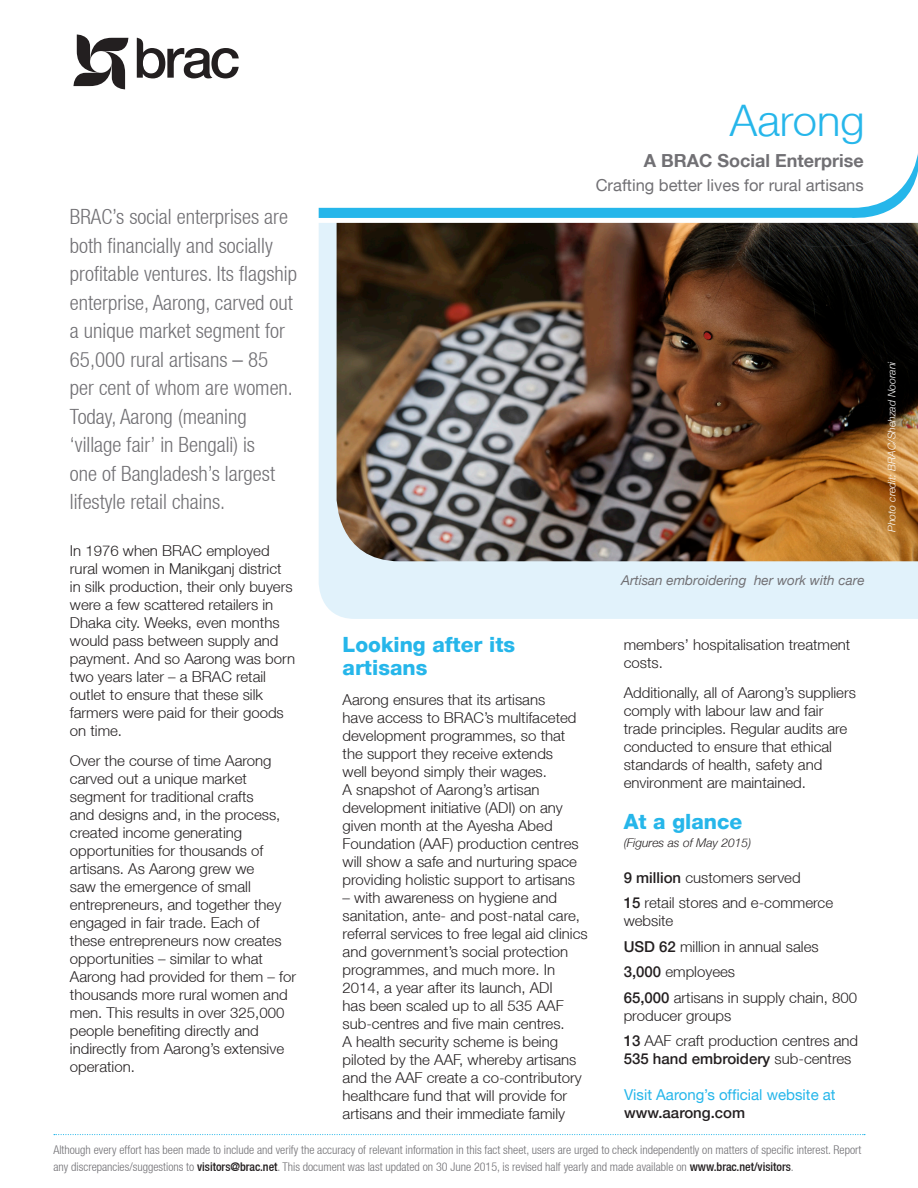
<style>
.page{position:relative;width:918px;height:1188px;background:#fff}
.page>*{position:absolute;margin:0;border:0;box-sizing:border-box;transform-origin:0 0}
.t1{font:300 43.5px "Helvetica Neue LT";color:#26b6ea}
.t2{font:300 condensed 21px/28.5px "Helvetica Neue LT";color:#717074}
.t3{font:800 21px/22.5px "Helvetica Neue LT";color:#26b6ea}
.t4{font:700 18px "Helvetica Neue LT";color:#717074}
.t5{font:16.5px "Helvetica Neue LT";color:#717074}
.t6{font:300 15px/18px "Helvetica Neue LT";color:#231f20}
.t7{font:15px/18px "Helvetica Neue LT";color:#26b6ea}
.t8{font:italic 13.5px "Helvetica Neue LT";color:#717074}
.t9{font:300 condensed 12px/16.5px "Helvetica Neue LT";color:#717074}
.t10{font:italic 300 12px "Helvetica Neue LT";color:#231f20}
.t11{font:italic 300 10.5px "Helvetica Neue LT";color:#fff}
.s1{font-weight:500}
.s2{font-weight:500;color:#231f20}
</style>
<div class="page">
<svg style="left:54px;top:1134px;width:811px;height:1px"></svg>
<div style="left:319px;top:223px;width:599px;height:396px;background:#e1f2fb"></div>
<svg style="left:73px;top:35px;width:55px;height:54px"></svg>
<svg style="left:137px;top:38px;width:102px;height:40px"></svg>
<img style="left:337px;top:223px;width:581px;height:338px">
<svg style="left:319px;top:153px;width:599px;height:70px"></svg>
<p class="t1" style="left:730px;top:94px;width:136px">Aarong</p>
<p class="t2" style="left:70px;top:202px;width:229px">BRAC’s social enterprises are both financially and socially profitable ventures. Its flagship enterprise, Aarong, carved out a unique market segment for<br>65,000 rural artisans – 85 per cent of whom are women.<br>Today, Aarong (meaning ‘village fair’ in Bengali) is<br>one of Bangladesh’s largest lifestyle retail chains.</p>
<p class="t6" style="left:70px;top:541px;width:227px">In 1976 when BRAC employed rural women in Manikganj district in silk production, their only buyers were a few scattered retailers in<br>Dhaka city. Weeks, even months would pass between supply and payment. And so Aarong was born two years later – a BRAC retail outlet to ensure that these silk farmers were paid for their goods on time.</p>
<p class="t6" style="left:70px;top:751px;width:228px">Over the course of time Aarong carved out a unique market segment for traditional crafts<br>and designs and, in the process, created income generating opportunities for thousands of artisans. As Aarong grew we<br>saw the emergence of small entrepreneurs, and together they engaged in fair trade. Each of these entrepreneurs now creates opportunities – similar to what<br>Aarong had provided for them – for thousands more rural women and men. This results in over 325,000 people benefiting directly and indirectly from Aarong’s extensive operation.</p>
<p class="t4" style="left:644px;top:150px;width:221px">A BRAC Social Enterprise</p>
<p class="t5" style="left:596px;top:176px;width:269px">Crafting better lives for rural artisans</p>
<p class="t3" style="left:343px;top:633px;width:174px">Looking after its artisans</p>
<p class="t6" style="left:343px;top:690px;width:238px">Aarong ensures that its artisans have access to BRAC’s multifaceted development programmes, so that the support they receive extends well beyond simply their wages.<br>A snapshot of Aarong’s artisan development initiative (ADI) on any given month at the Ayesha Abed Foundation (AAF) production centres will show a safe and nurturing space providing holistic support to artisans</p>
<p class="t6" style="left:343px;top:888px;width:247px">– with awareness on hygiene and sanitation, ante- and post-natal care, referral services to free legal aid clinics and government’s social protection programmes, and much more. In 2014, a year after its launch, ADI<br>has been scaled up to all 535 AAF sub-centres and five main centres.<br>A health security scheme is being piloted by the AAF, whereby artisans and the AAF create a co-contributory healthcare fund that will provide for artisans and their immediate family</p>
<p class="t8" style="left:621px;top:572px;width:245px">Artisan embroidering her work with care</p>
<p class="t6" style="left:624px;top:635px;width:228px">members’ hospitalisation treatment costs.</p>
<p class="t6" style="left:624px;top:683px;width:234px">Additionally, all of Aarong’s suppliers comply with labour law and fair trade principles. Regular audits are conducted to ensure that ethical standards of health, safety and environment are maintained.</p>
<p class="t3" style="left:624px;top:810px;width:120px">At a glance</p>
<p class="t10" style="left:624px;top:835px;width:129px">(Figures as of May 2015)</p>
<p class="t6" style="left:624px;top:868px;width:178px"><span class="s1">9 million</span> customers served</p>
<p class="t6" style="left:624px;top:893px;width:211px"><span class="s1">15</span> retail stores and e-commerce website</p>
<p class="t6" style="left:624px;top:937px;width:197px"><span class="s1">USD 62</span> million in annual sales</p>
<p class="t6" style="left:624px;top:962px;width:113px"><span class="s1">3,000</span> employees</p>
<p class="t6" style="left:624px;top:988px;width:235px"><span class="s1">65,000</span> artisans in supply chain, 800 producer groups</p>
<p class="t6" style="left:624px;top:1031px;width:236px"><span class="s1">13</span> AAF craft production centres and<br><span class="s1">535 hand embroidery</span> sub-centres</p>
<p class="t7" style="left:624px;top:1086px;width:213px">Visit Aarong’s official website at <span class="s2">www.aarong.com</span></p>
<p class="t9" style="left:53px;top:1142px;width:809px">Although every effort has been made to include and verify the accuracy of relevant information in this fact sheet, users are urged to check independently on matters of specific interest. Report any discrepancies/suggestions to <span class="s2">visitors@brac.net</span>. This document was last updated on 30 June 2015, is revised half yearly and made available on <span class="s2">www.brac.net/visitors</span>.</p>
<p class="t11" style="left:886px;top:532px;width:172px;rotate:-90deg">Photo credit: BRAC/Shehzad Noorani</p>
</div>
